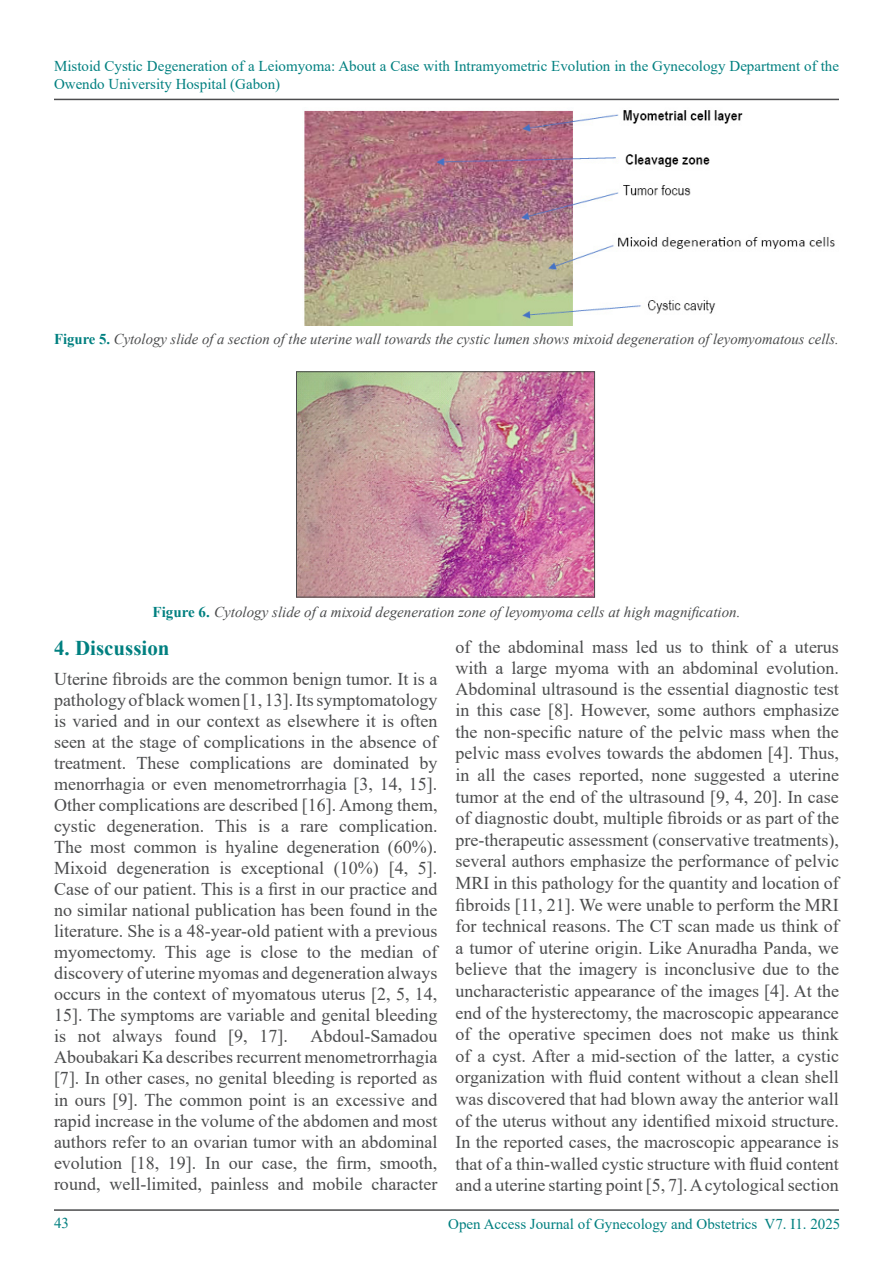
<style>
.page{position:relative;width:893px;height:1263px;background:#fff}
.page>*{position:absolute;margin:0;border:0;box-sizing:border-box;transform-origin:0 0}
.t1{font:700 21px "Times New Roman";color:#008080}
.t2{font:18px/21.5px "Times New Roman";color:#4b4c4d;text-align:justify}
.t3{font:italic 15px "Times New Roman";color:#4b4c4d}
.t4{font:15px/18px "Times New Roman";color:#008080}
.s1{font-weight:700;font-style:normal;color:#008080}
</style>
<div class="page">
<hr style="left:54px;top:99px;width:785px;height:1px;background:#4d4d4f">
<hr style="left:54px;top:1209px;width:785px;height:2px;background:#4b4c4d">
<img style="left:298px;top:373px;width:295px;height:222px">
<div style="left:296px;top:371px;width:299px;height:226px;border:1px solid #4b4c4d"></div>
<img style="left:304px;top:110px;width:531px;height:216px">
<p class="t4" style="left:54px;top:56px;width:786px">Mistoid Cystic Degeneration of a Leiomyoma: About a Case with Intramyometric Evolution in the Gynecology Department of the<br>Owendo University Hospital (Gabon)</p>
<p class="t3" style="left:54px;top:328px;width:786px"><span class="s1">Figure 5.</span> Cytology slide of a section of the uterine wall towards the cystic lumen shows mixoid degeneration of leyomyomatous cells.</p>
<p class="t3" style="left:153px;top:602px;width:589px"><span class="s1">Figure 6.</span> Cytology slide of a mixoid degeneration zone of leyomyoma cells at high magnification.</p>
<p class="t1" style="left:54px;top:633px;width:117px">4. Discussion</p>
<p class="t2" style="left:54px;top:667px;width:385px;line-height:21px">Uterine fibroids are the common benign tumor. It is a pathology of black women [1, 13]. Its symptomatology is varied and in our context as elsewhere it is often seen at the stage of complications in the absence of treatment. These complications are dominated by menorrhagia or even menometrorrhagia [3, 14, 15].<br>Other complications are described [16]. Among them, cystic degeneration. This is a rare complication.<br>The most common is hyaline degeneration (60%).<br>Mixoid degeneration is exceptional (10%) [4, 5].<br>Case of our patient. This is a first in our practice and no similar national publication has been found in the literature. She is a 48-year-old patient with a previous myomectomy. This age is close to the median of discovery of uterine myomas and degeneration always occurs in the context of myomatous uterus [2, 5, 14, 15]. The symptoms are variable and genital bleeding is not always found [9, 17].</p>
<p class="t2" style="left:54px;top:1025px;width:385px;text-indent:257px">Abdoul-Samadou Aboubakari Ka describes recurrent menometrorrhagia [7]. In other cases, no genital bleeding is reported as in ours [9]. The common point is an excessive and rapid increase in the volume of the abdomen and most authors refer to an ovarian tumor with an abdominal evolution [18, 19]. In our case, the firm, smooth, round, well-limited, painless and mobile character</p>
<p class="t2" style="left:455px;top:636px;width:385px">of the abdominal mass led us to think of a uterus with a large myoma with an abdominal evolution.<br>Abdominal ultrasound is the essential diagnostic test in this case [8]. However, some authors emphasize the non-specific nature of the pelvic mass when the pelvic mass evolves towards the abdomen [4]. Thus, in all the cases reported, none suggested a uterine tumor at the end of the ultrasound [9, 4, 20]. In case of diagnostic doubt, multiple fibroids or as part of the pre-therapeutic assessment (conservative treatments), several authors emphasize the performance of pelvic MRI in this pathology for the quantity and location of fibroids [11, 21]. We were unable to perform the MRI for technical reasons. The CT scan made us think of a tumor of uterine origin. Like Anuradha Panda, we believe that the imagery is inconclusive due to the uncharacteristic appearance of the images [4]. At the end of the hysterectomy, the macroscopic appearance of the operative specimen does not make us think of a cyst. After a mid-section of the latter, a cystic organization with fluid content without a clean shell was discovered that had blown away the anterior wall of the uterus without any identified mixoid structure.<br>In the reported cases, the macroscopic appearance is that of a thin-walled cystic structure with fluid content and a uterine starting point [5, 7]. A cytological section</p>
<p class="t4" style="left:54px;top:1213px;width:16px">43</p>
<p class="t4" style="left:448px;top:1215px;width:394px">Open Access Journal of Gynecology and Obstetrics V7. I1. 2025</p>
</div>
